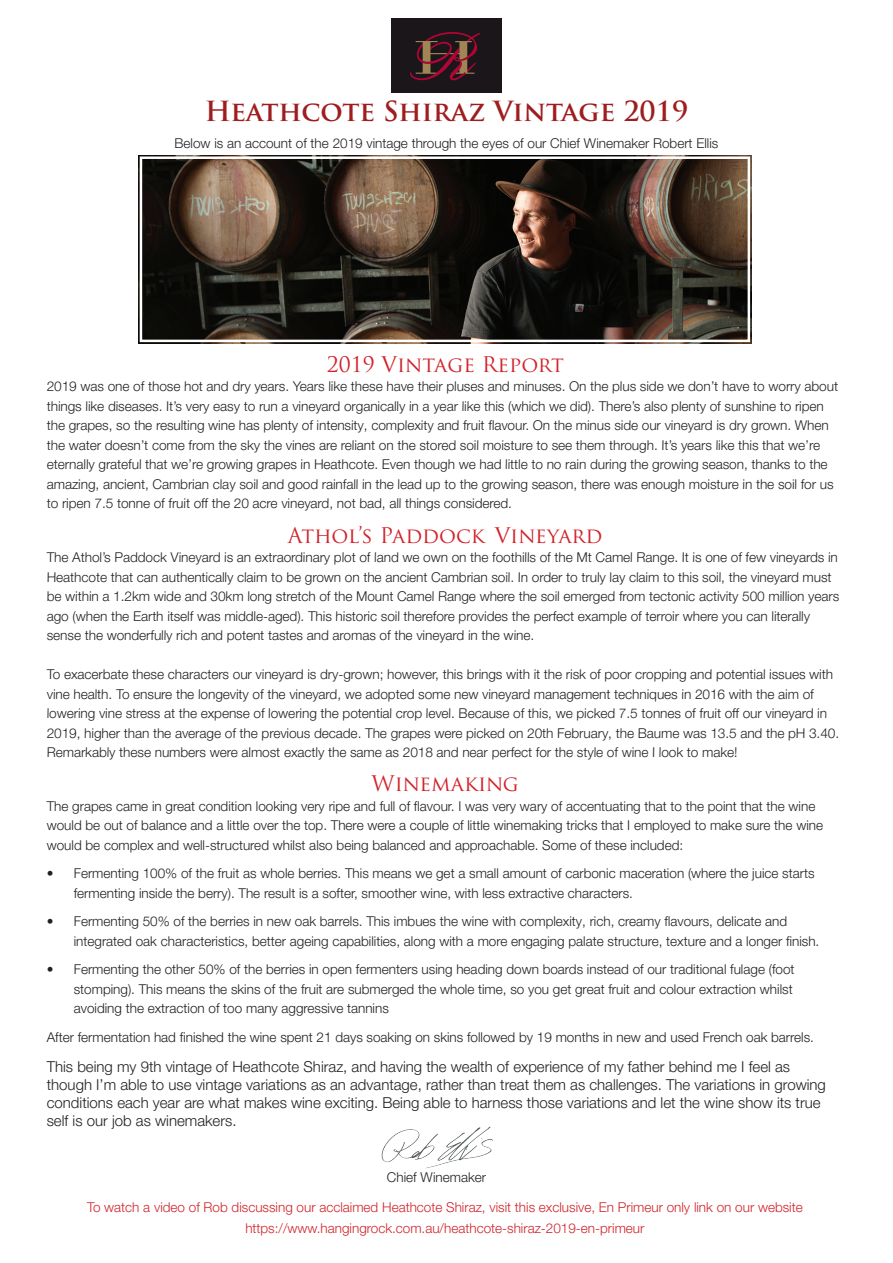
<style>
.page{position:relative;width:893px;height:1263px;background:#fff}
.page>*{position:absolute;margin:0;border:0;box-sizing:border-box;transform-origin:0 0}
.t1{font:700 27px "Trajan Pro";color:#9f1c1f}
.t2{font:21px "Trajan Pro";color:#d1232a}
.t3{font:300 15px/18px "Helvetica Neue LT Pro";color:#231f20}
.t4{font:300 13.5px/19.5px "Helvetica Neue LT Pro";color:#231f20}
.t5{font:300 13.5px/21px "Helvetica Neue LT Pro";color:#d1232a;text-align:center}
</style>
<div class="page">
<div style="left:391px;top:18px;width:111px;height:75px;background:#1b161a"></div>
<svg style="left:410px;top:32px;width:70px;height:48px"></svg>
<img style="left:381px;top:1126px;width:112px;height:43px">
<svg style="left:138px;top:155px;width:614px;height:189px"></svg>
<div style="left:140px;top:156px;width:610px;height:186px;border:2px solid #fff"></div>
<h1 class="t1" style="left:205px;top:94px;width:485px">Heathcote Shiraz Vintage 2019</h1>
<p class="t4" style="left:175px;top:133px;width:545px">Below is an account of the 2019 vintage through the eyes of our Chief Winemaker Robert Ellis</p>
<h2 class="t2" style="left:327px;top:351px;width:239px">2019 Vintage Report</h2>
<p class="t4" style="left:47px;top:377px;width:793px">2019 was one of those hot and dry years. Years like these have their pluses and minuses. On the plus side we don’t have to worry about things like diseases. It’s very easy to run a vineyard organically in a year like this (which we did). There’s also plenty of sunshine to ripen the grapes, so the resulting wine has plenty of intensity, complexity and fruit flavour. On the minus side our vineyard is dry grown. When the water doesn’t come from the sky the vines are reliant on the stored soil moisture to see them through. It’s years like this that we’re eternally grateful that we’re growing grapes in Heathcote. Even though we had little to no rain during the growing season, thanks to the amazing, ancient, Cambrian clay soil and good rainfall in the lead up to the growing season, there was enough moisture in the soil for us to ripen 7.5 tonne of fruit off the 20 acre vineyard, not bad, all things considered.</p>
<h2 class="t2" style="left:288px;top:522px;width:316px">Athol’s Paddock Vineyard</h2>
<p class="t4" style="left:47px;top:547px;width:794px">The Athol’s Paddock Vineyard is an extraordinary plot of land we own on the foothills of the Mt Camel Range. It is one of few vineyards in Heathcote that can authentically claim to be grown on the ancient Cambrian soil. In order to truly lay claim to this soil, the vineyard must be within a 1.2km wide and 30km long stretch of the Mount Camel Range where the soil emerged from tectonic activity 500 million years ago (when the Earth itself was middle-aged). This historic soil therefore provides the perfect example of terroir where you can literally sense the wonderfully rich and potent tastes and aromas of the vineyard in the wine.</p>
<p class="t4" style="left:47px;top:664px;width:794px">To exacerbate these characters our vineyard is dry-grown; however, this brings with it the risk of poor cropping and potential issues with vine health. To ensure the longevity of the vineyard, we adopted some new vineyard management techniques in 2016 with the aim of lowering vine stress at the expense of lowering the potential crop level. Because of this, we picked 7.5 tonnes of fruit off our vineyard in 2019, higher than the average of the previous decade. The grapes were picked on 20th February, the Baume was 13.5 and the pH 3.40.<br>Remarkably these numbers were almost exactly the same as 2018 and near perfect for the style of wine I look to make!</p>
<h2 class="t2" style="left:372px;top:770px;width:149px">Winemaking</h2>
<p class="t4" style="left:47px;top:796px;width:778px">The grapes came in great condition looking very ripe and full of flavour. I was very wary of accentuating that to the point that the wine would be out of balance and a little over the top. There were a couple of little winemaking tricks that I employed to make sure the wine would be complex and well-structured whilst also being balanced and approachable. Some of these included:</p>
<p class="t4" style="left:74px;top:863px;width:742px;text-indent:-27px">• Fermenting 100% of the fruit as whole berries. This means we get a small amount of carbonic maceration (where the juice starts fermenting inside the berry). The result is a softer, smoother wine, with less extractive characters.</p>
<p class="t4" style="left:74px;top:911px;width:747px;text-indent:-27px">• Fermenting 50% of the berries in new oak barrels. This imbues the wine with complexity, rich, creamy flavours, delicate and integrated oak characteristics, better ageing capabilities, along with a more engaging palate structure, texture and a longer finish.</p>
<p class="t4" style="left:74px;top:959px;width:722px;text-indent:-27px">• Fermenting the other 50% of the berries in open fermenters using heading down boards instead of our traditional fulage (foot stomping). This means the skins of the fruit are submerged the whole time, so you get great fruit and colour extraction whilst avoiding the extraction of too many aggressive tannins</p>
<p class="t4" style="left:47px;top:1027px;width:769px">After fermentation had finished the wine spent 21 days soaking on skins followed by 19 months in new and used French oak barrels.</p>
<p class="t3" style="left:47px;top:1057px;width:781px">This being my 9th vintage of Heathcote Shiraz, and having the wealth of experience of my father behind me I feel as though I’m able to use vintage variations as an advantage, rather than treat them as challenges. The variations in growing conditions each year are what makes wine exciting. Being able to harness those variations and let the wine show its true self is our job as winemakers.</p>
<p class="t4" style="left:387px;top:1167px;width:101px">Chief Winemaker</p>
<p class="t5" style="left:87px;top:1196px;width:717px">To watch a video of Rob discussing our acclaimed Heathcote Shiraz, visit this exclusive, En Primeur only link on our website https://www.hangingrock.com.au/heathcote-shiraz-2019-en-primeur</p>
</div>
